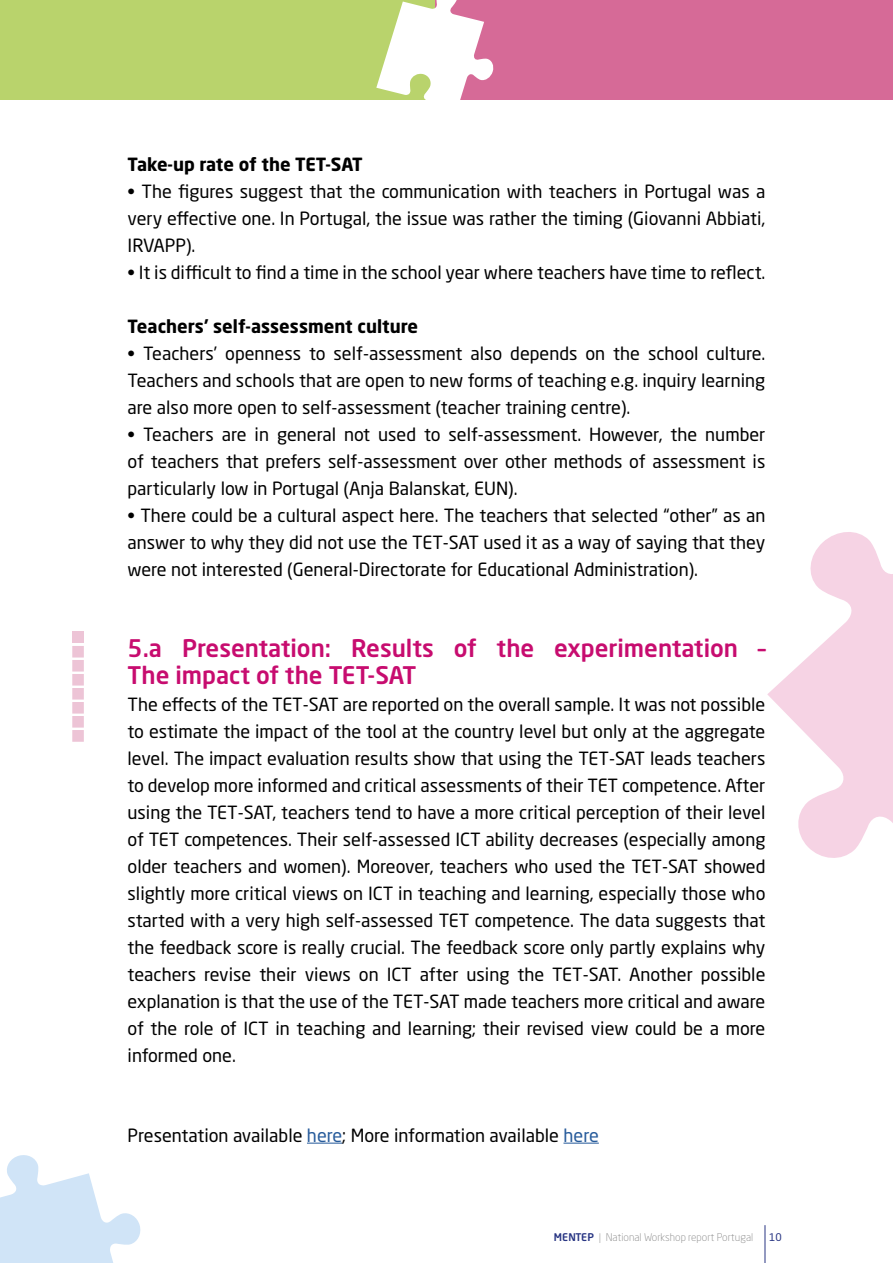
<style>
.page{position:relative;width:893px;height:1263px;background:#fff}
.page>*{position:absolute;margin:0;border:0;box-sizing:border-box;transform-origin:0 0}
.t1{font:500 24px/27px "Neo Sans Std";color:#c70c6f}
.t2{font:18px/27px "Neo Sans Std";color:#000;text-align:justify}
.t3{font:700 18px "Neo Sans Std";color:#000}
.t4{font:300 10.5px "Neo Sans Std";color:#878787}
.t5{font:10.5px "Neo Sans Std";color:#283583}
.s1{color:#275b9b}
.s2{font-weight:500;color:#283583}
</style>
<div class="page">
<hr style="left:765px;top:1225px;width:1px;height:38px;background:#283583">
<hr style="left:307px;top:1142px;width:35px;height:2px;background:#275b9b">
<hr style="left:563px;top:1142px;width:36px;height:2px;background:#275b9b">
<svg style="left:767px;top:532px;width:126px;height:326px;fill:#f6d3e4"></svg>
<svg style="left:0;top:1155px;width:141px;height:108px"></svg>
<div style="left:395px;top:0;width:498px;height:100px;background:#d66a97"></div>
<div style="left:0;top:0;width:435px;height:100px;background:#b9d36c"></div>
<svg style="left:376px;top:0;width:118px;height:100px"></svg>
<svg style="left:72px;top:646px;width:12px;height:96px"></svg>
<div style="left:72px;top:631px;width:12px;height:12px;background:#edc4d6"></div>
<p class="t3" style="left:128px;top:153px;width:237px">Take-up rate of the TET-SAT</p>
<p class="t2" style="left:128px;top:178px;width:639px">• The figures suggest that the communication with teachers in Portugal was a very effective one. In Portugal, the issue was rather the timing (Giovanni Abbiati, IRVAPP).</p>
<p class="t2" style="left:128px;top:259px;width:639px">• It is difficult to find a time in the school year where teachers have time to reflect.</p>
<p class="t3" style="left:128px;top:315px;width:292px">Teachers’ self-assessment culture</p>
<p class="t2" style="left:128px;top:340px;width:639px">• Teachers’ openness to self-assessment also depends on the school culture.<br>Teachers and schools that are open to new forms of teaching e.g. inquiry learning are also more open to self-assessment (teacher training centre).</p>
<p class="t2" style="left:128px;top:421px;width:639px">• Teachers are in general not used to self-assessment. However, the number of teachers that prefers self-assessment over other methods of assessment is particularly low in Portugal (Anja Balanskat, EUN).</p>
<p class="t2" style="left:128px;top:502px;width:639px">• There could be a cultural aspect here. The teachers that selected “other” as an answer to why they did not use the TET-SAT used it as a way of saying that they were not interested (General-Directorate for Educational Administration).</p>
<h1 class="t1" style="left:128px;top:634px;width:639px">5.a Presentation: Results of the experimentation –<br>The impact of the TET-SAT</h1>
<p class="t2" style="left:128px;top:691px;width:639px">The effects of the TET-SAT are reported on the overall sample. It was not possible to estimate the impact of the tool at the country level but only at the aggregate level. The impact evaluation results show that using the TET-SAT leads teachers to develop more informed and critical assessments of their TET competence. After using the TET-SAT, teachers tend to have a more critical perception of their level of TET competences. Their self-assessed ICT ability decreases (especially among older teachers and women). Moreover, teachers who used the TET-SAT showed slightly more critical views on ICT in teaching and learning, especially those who started with a very high self-assessed TET competence. The data suggests that the feedback score is really crucial. The feedback score only partly explains why teachers revise their views on ICT after using the TET-SAT. Another possible explanation is that the use of the TET-SAT made teachers more critical and aware of the role of ICT in teaching and learning; their revised view could be a more informed one.</p>
<p class="t2" style="left:128px;top:1121px;width:473px">Presentation available <span class="s1">here</span>; More information available <span class="s1">here</span></p>
<p class="t4" style="left:554px;top:1230px;width:201px"><span class="s2">MENTEP</span> | National Workshop report Portugal</p>
<p class="t5" style="left:769px;top:1230px;width:14px">10</p>
</div>
